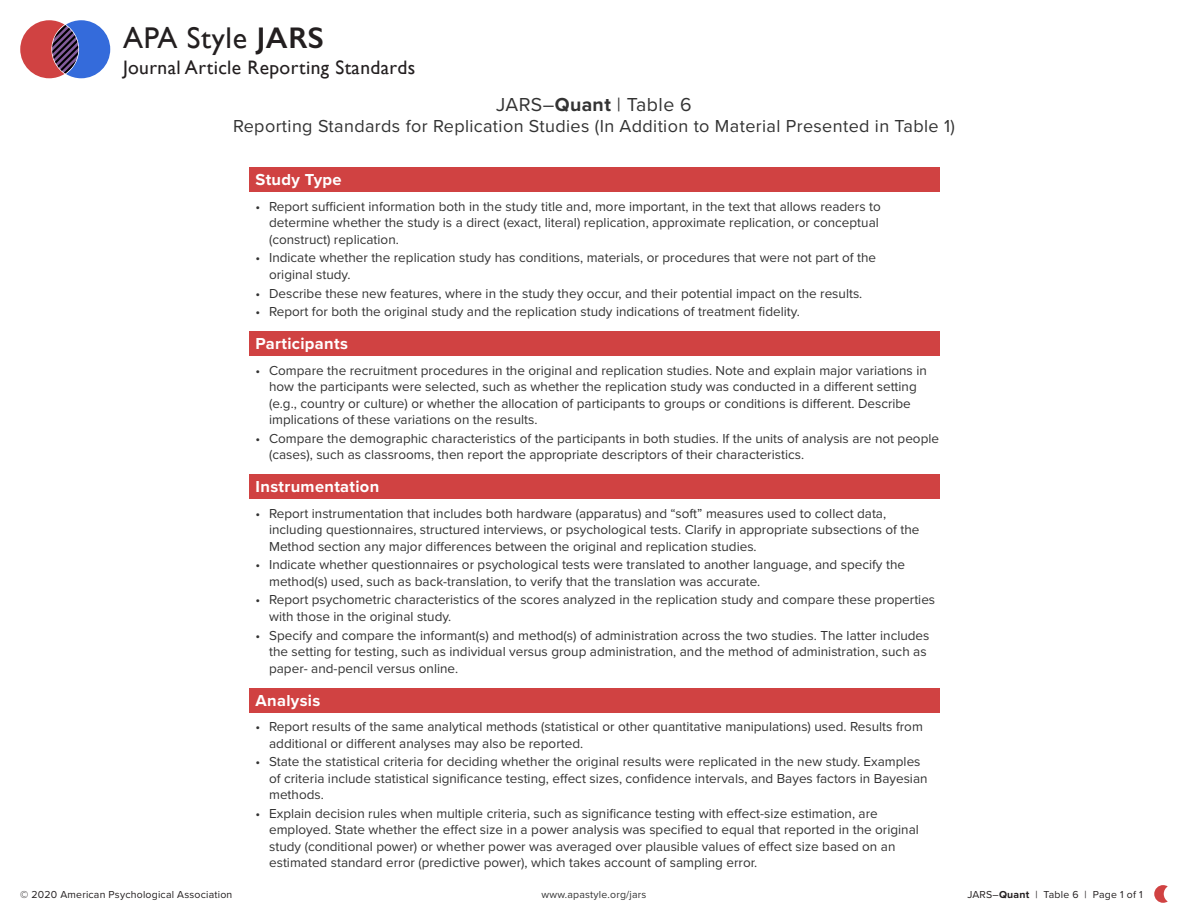
<style>
.page{position:relative;width:1188px;height:918px;background:#fff}
.page>*{position:absolute;margin:0;border:0;box-sizing:border-box;transform-origin:0 0}
.t1{font:30px "Gill Sans";letter-spacing:.02em;color:#231f20}
.t2{font:19.5px "Gill Sans";letter-spacing:.02em;color:#231f20}
.t3{font:19.5px "Proxima Nova";letter-spacing:.02em;color:#333}
.t4{font:18px "Proxima Nova";letter-spacing:.02em;color:#333}
.t5{font:700 16.5px "Proxima Nova";letter-spacing:.02em;color:#fff}
.t6{font:13.5px/16.5px "Proxima Nova";color:#333}
.t7{font:10.5px "Proxima Nova";letter-spacing:.02em;color:#231f20}
.t8{font:10.5px "Proxima Nova";letter-spacing:.02em;color:#333}
.s1{font-weight:600}
.s2{font-weight:700}
</style>
<div class="page">
<svg style="left:1154px;top:885px;width:14px;height:18px"></svg>
<svg style="left:20px;top:20px;width:90px;height:58px;background:#8d6d97"></svg>
<div style="left:249px;top:168px;width:690px;height:24px;background:#d04242"></div>
<div style="left:249px;top:332px;width:690px;height:24px;background:#d04242"></div>
<div style="left:249px;top:475px;width:690px;height:24px;background:#d04242"></div>
<div style="left:249px;top:688px;width:690px;height:24px;background:#d04242"></div>
<h1 class="t1" style="left:123px;top:20px;width:202px">APA Style <span class="s1">JARS</span></h1>
<h2 class="t2" style="left:123px;top:55px;width:293px">Journal Article Reporting Standards</h2>
<h2 class="t3" style="left:496px;top:93px;width:197px">JARS–<span class="s2">Quant</span> | Table 6</h2>
<h3 class="t4" style="left:233px;top:115px;width:723px">Reporting Standards for Replication Studies (In Addition to Material Presented in Table 1)</h3>
<p class="t5" style="left:256px;top:170px;width:88px">Study Type</p>
<p class="t6" style="left:269px;top:198px;width:613px;text-indent:-14px">• Report sufficient information both in the study title and, more important, in the text that allows readers to determine whether the study is a direct (exact, literal) replication, approximate replication, or conceptual (construct) replication.</p>
<p class="t6" style="left:269px;top:250px;width:609px;text-indent:-14px">• Indicate whether the replication study has conditions, materials, or procedures that were not part of the original study.</p>
<p class="t6" style="left:256px;top:285px;width:608px">• Describe these new features, where in the study they occur, and their potential impact on the results.</p>
<p class="t6" style="left:256px;top:304px;width:546px">• Report for both the original study and the replication study indications of treatment fidelity.</p>
<p class="t5" style="left:256px;top:334px;width:94px">Participants</p>
<p class="t6" style="left:269px;top:362px;width:659px;text-indent:-14px">• Compare the recruitment procedures in the original and replication studies. Note and explain major variations in how the participants were selected, such as whether the replication study was conducted in a different setting (e.g., country or culture) or whether the allocation of participants to groups or conditions is different. Describe implications of these variations on the results.</p>
<p class="t6" style="left:269px;top:430px;width:671px;text-indent:-14px">• Compare the demographic characteristics of the participants in both studies. If the units of analysis are not people (cases), such as classrooms, then report the appropriate descriptors of their characteristics.</p>
<p class="t5" style="left:256px;top:477px;width:125px">Instrumentation</p>
<p class="t6" style="left:269px;top:505px;width:652px;text-indent:-14px">• Report instrumentation that includes both hardware (apparatus) and “soft” measures used to collect data, including questionnaires, structured interviews, or psychological tests. Clarify in appropriate subsections of the<br>Method section any major differences between the original and replication studies.</p>
<p class="t6" style="left:269px;top:557px;width:637px;text-indent:-14px">• Indicate whether questionnaires or psychological tests were translated to another language, and specify the method(s) used, such as back-translation, to verify that the translation was accurate.</p>
<p class="t6" style="left:269px;top:592px;width:668px;text-indent:-14px">• Report psychometric characteristics of the scores analyzed in the replication study and compare these properties with those in the original study.</p>
<p class="t6" style="left:269px;top:627px;width:662px;text-indent:-14px">• Specify and compare the informant(s) and method(s) of administration across the two studies. The latter includes the setting for testing, such as individual versus group administration, and the method of administration, such as paper- and-pencil versus online.</p>
<p class="t5" style="left:256px;top:690px;width:66px">Analysis</p>
<p class="t6" style="left:269px;top:719px;width:655px;text-indent:-14px">• Report results of the same analytical methods (statistical or other quantitative manipulations) used. Results from additional or different analyses may also be reported.</p>
<p class="t6" style="left:269px;top:754px;width:660px;text-indent:-14px">• State the statistical criteria for deciding whether the original results were replicated in the new study. Examples of criteria include statistical significance testing, effect sizes, confidence intervals, and Bayes factors in Bayesian methods.</p>
<p class="t6" style="left:269px;top:805px;width:651px;text-indent:-14px">• Explain decision rules when multiple criteria, such as significance testing with effect-size estimation, are employed. State whether the effect size in a power analysis was specified to equal that reported in the original study (conditional power) or whether power was averaged over plausible values of effect size based on an estimated standard error (predictive power), which takes account of sampling error.</p>
<p class="t8" style="left:542px;top:888px;width:106px">www.apastyle.org/jars</p>
<p class="t7" style="left:968px;top:888px;width:177px">JARS–<span class="s2">Quant</span> | Table 6 | Page 1 of 1</p>
<p class="t7" style="left:20px;top:888px;width:214px">© 2020 American Psychological Association</p>
</div>
